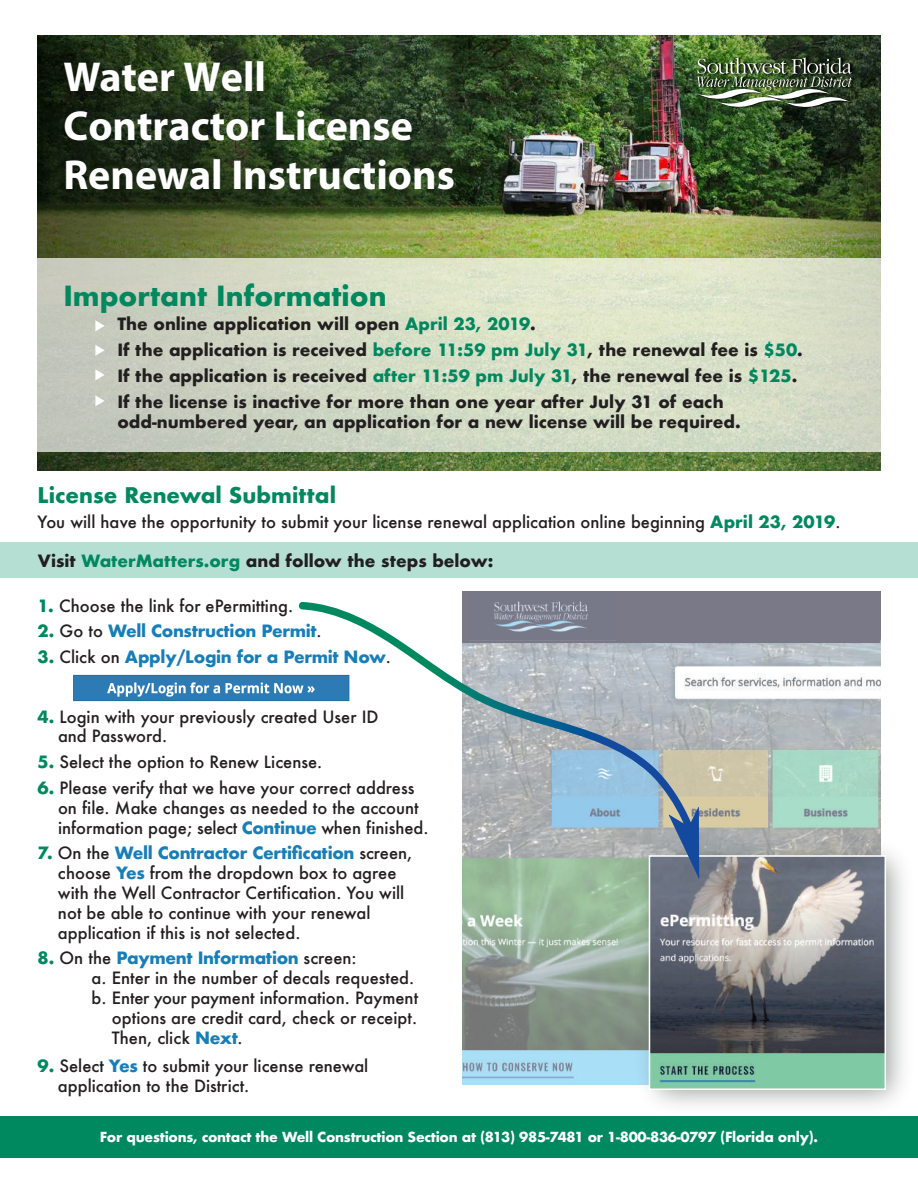
<style>
.page{position:relative;width:918px;height:1188px;background:#fff}
.page>*{position:absolute;margin:0;border:0;box-sizing:border-box;transform-origin:0 0}
.t1{font:700 42px/48.9px "Myriad Pro";color:#fff}
.t2{font:700 27px "Futura";color:#00885f}
.t3{font:700 21px "Futura";color:#00885f}
.t4{font:500 16.5px/19.8px "Futura";color:#231f20}
.t5{font:700 16.5px/25.8px "Futura";color:#231f20}
.t6{font:700 16.5px "Futura";letter-spacing:-.02em;color:#177eb9}
.t7{font:700 13.5px "Futura";letter-spacing:-.02em;color:#fff}
.s1{color:#00885f}
.s2{font-weight:700;color:#00885f}
.s3{font-weight:500;color:#231f20}
.s4{font-weight:700;color:#177eb9}
</style>
<div class="page">
<div style="left:0;top:542px;width:918px;height:36px;background:#b6dfd4"></div>
<div style="left:0;top:1116px;width:918px;height:42px;background:#00885f"></div>
<img style="left:37px;top:36px;width:844px;height:435px">
<svg style="left:37px;top:259px;width:844px;height:193px;background:#d3d9c4"></svg>
<svg style="left:95px;top:320px;width:10px;height:11px"></svg>
<svg style="left:95px;top:345px;width:10px;height:11px"></svg>
<svg style="left:95px;top:369px;width:10px;height:11px"></svg>
<svg style="left:95px;top:395px;width:10px;height:11px"></svg>
<svg style="left:463px;top:591px;width:418px;height:494px;background:#a3b1ae"></svg>
<img style="left:645px;top:35px;width:236px;height:127px">
<img style="left:697px;top:57px;width:155px;height:50px">
<img style="left:73px;top:674px;width:226px;height:28px">
<img style="left:607px;top:809px;width:297px;height:297px">
<img style="left:652px;top:858px;width:231px;height:229px">
<div style="left:649px;top:855px;width:237px;height:235px;border:2px solid #fff"></div>
<svg style="left:299px;top:602px;width:400px;height:277px"></svg>
<h1 class="t1" style="left:63px;top:51px;width:393px">Water Well<br>Contractor License<br>Renewal Instructions</h1>
<h2 class="t2" style="left:63px;top:277px;width:325px">Important Information</h2>
<p class="t5" style="left:117px;top:311px;width:687px">The online application will open <span class="s1">April 23, 2019</span>.<br>If the application is received <span class="s1">before 11:59 pm July 31</span>, the renewal fee is <span class="s1">$50</span>.<br>If the application is received <span class="s1">after 11:59 pm July 31</span>, the renewal fee is <span class="s1">$125</span>.<br>If the license is inactive for more than one year after July 31 of each</p>
<p class="t5" style="left:117px;top:408px;width:625px">odd-numbered year, an application for a new license will be required.</p>
<p class="t3" style="left:38px;top:480px;width:300px">License Renewal Submittal</p>
<p class="t4" style="left:38px;top:512px;width:804px">You will have the opportunity to submit your license renewal application online beginning <span class="s2">April 23, 2019</span>.</p>
<p class="t5" style="left:38px;top:548px;width:457px">Visit <span class="s1">WaterMatters.org</span> and follow the steps below:</p>
<p class="t4" style="left:38px;top:595px;width:257px"><span class="s2">1.</span> Choose the link for ePermitting.</p>
<p class="t6" style="left:38px;top:619px;width:285px"><span class="s1">2.</span> <span class="s3">Go to</span> Well Construction Permit<span class="s3">.</span></p>
<p class="t6" style="left:38px;top:645px;width:355px"><span class="s1">3.</span> <span class="s3">Click on</span> Apply/Login for a Permit Now<span class="s3">.</span></p>
<p class="t4" style="left:58px;top:706px;width:322px;text-indent:-20px"><span class="s2">4.</span> Login with your previously created User ID and Password.</p>
<p class="t4" style="left:38px;top:752px;width:286px"><span class="s2">5.</span> Select the option to Renew License.</p>
<p class="t4" style="left:58px;top:778px;width:372px;text-indent:-20px"><span class="s2">6.</span> Please verify that we have your correct address on file. Make changes as needed to the account information page; select <span class="s4">Continue</span> when finished.</p>
<p class="t4" style="left:58px;top:843px;width:356px;text-indent:-20px"><span class="s2">7.</span> On the <span class="s4">Well Contractor Certification</span> screen, choose <span class="s4">Yes</span> from the dropdown box to agree with the Well Contractor Certification. You will not be able to continue with your renewal application if this is not selected.</p>
<p class="t6" style="left:38px;top:946px;width:321px"><span class="s1">8.</span> <span class="s3">On the</span> Payment Information <span class="s3">screen:</span></p>
<p class="t4" style="left:92px;top:968px;width:324px">a. Enter in the number of decals requested.</p>
<p class="t4" style="left:92px;top:988px;width:328px">b. Enter your payment information. Payment</p>
<p class="t4" style="left:112px;top:1008px;width:307px">options are credit card, check or receipt.</p>
<p class="t4" style="left:112px;top:1027px;width:132px">Then, click <span class="s4">Next</span>.</p>
<p class="t4" style="left:58px;top:1056px;width:312px;text-indent:-20px"><span class="s2">9.</span> Select <span class="s4">Yes</span> to submit your license renewal application to the District.</p>
<p class="t7" style="left:100px;top:1127px;width:720px">For questions, contact the Well Construction Section at (813) 985-7481 or 1-800-836-0797 (Florida only).</p>
</div>
